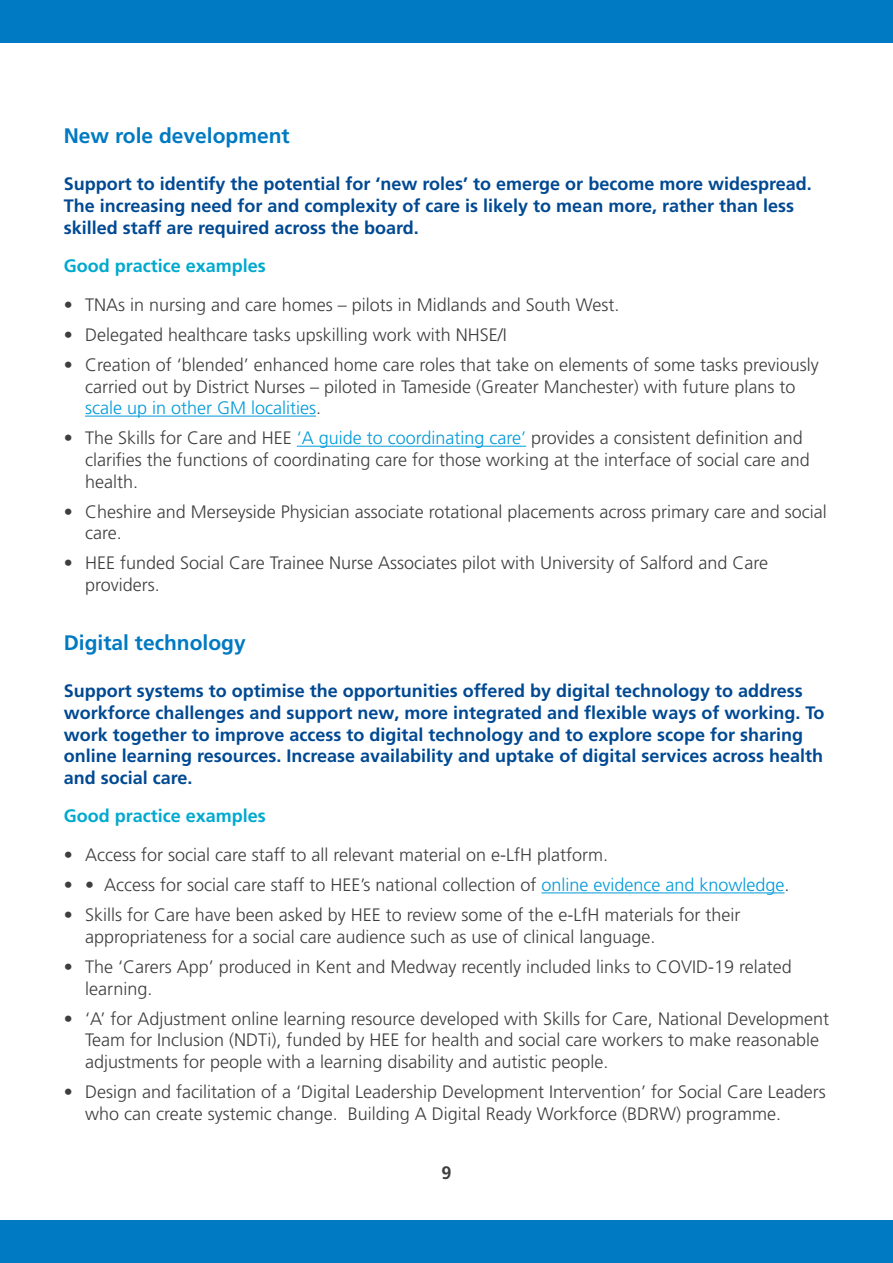
<style>
.page{position:relative;width:893px;height:1263px;background:#fff}
.page>*{position:absolute;margin:0;border:0;box-sizing:border-box;transform-origin:0 0}
.t1{font:700 21px "Frutiger LT Pro";color:#007ac2}
.t2{font:300 18px/21.6px "Frutiger LT Pro";color:#3e3e3f}
.t3{font:700 18px/21.6px "Frutiger LT Pro";color:#004992}
.t4{font:700 18px "Frutiger LT Pro";color:#00a9ce}
.t5{font:700 18px "Frutiger LT Pro";color:#3e3e3f}
.s1{color:#009ad9}
</style>
<div class="page">
<div style="left:0;top:1220px;width:893px;height:43px;background:#007ac2"></div>
<div style="left:0;top:0;width:893px;height:43px;background:#007ac2"></div>
<hr style="left:85px;top:416px;width:231px;height:1px;background:#009ad9">
<hr style="left:297px;top:446px;width:229px;height:1px;background:#009ad9">
<hr style="left:541px;top:892px;width:243px;height:1px;background:#009ad9">
<h1 class="t1" style="left:64px;top:124px;width:228px">New role development</h1>
<h2 class="t3" style="left:64px;top:173px;width:749px">Support to identify the potential for ‘new roles’ to emerge or become more widespread.<br>The increasing need for and complexity of care is likely to mean more, rather than less skilled staff are required across the board.</h2>
<h3 class="t4" style="left:64px;top:255px;width:204px">Good practice examples</h3>
<p class="t2" style="left:64px;top:294px;width:557px">• TNAs in nursing and care homes – pilots in Midlands and South West.</p>
<p class="t2" style="left:64px;top:324px;width:444px">• Delegated healthcare tasks upskilling work with NHSE/I</p>
<p class="t2" style="left:85px;top:354px;width:735px;text-indent:-21px">• Creation of ‘blended’ enhanced home care roles that take on elements of some tasks previously carried out by District Nurses – piloted in Tameside (Greater Manchester) with future plans to <span class="s1">scale up in other GM localities</span>.</p>
<p class="t2" style="left:85px;top:427px;width:726px;text-indent:-21px">• The Skills for Care and HEE <span class="s1">‘A guide to coordinating care’</span> provides a consistent definition and clarifies the functions of coordinating care for those working at the interface of social care and health.</p>
<p class="t2" style="left:85px;top:501px;width:743px;text-indent:-21px">• Cheshire and Merseyside Physician associate rotational placements across primary care and social care.</p>
<p class="t2" style="left:85px;top:552px;width:685px;text-indent:-21px">• HEE funded Social Care Trainee Nurse Associates pilot with University of Salford and Care providers.</p>
<h1 class="t1" style="left:64px;top:631px;width:184px">Digital technology</h1>
<h2 class="t3" style="left:64px;top:680px;width:762px">Support systems to optimise the opportunities offered by digital technology to address workforce challenges and support new, more integrated and flexible ways of working. To work together to improve access to digital technology and to explore scope for sharing online learning resources. Increase availability and uptake of digital services across health and social care.</h2>
<h3 class="t4" style="left:64px;top:805px;width:204px">Good practice examples</h3>
<p class="t2" style="left:64px;top:844px;width:546px">• Access for social care staff to all relevant material on e-LfH platform.</p>
<p class="t2" style="left:64px;top:874px;width:727px">• • Access for social care staff to HEE’s national collection of <span class="s1">online evidence and knowledge</span>.</p>
<p class="t2" style="left:85px;top:904px;width:657px;text-indent:-21px">• Skills for Care have been asked by HEE to review some of the e-LfH materials for their appropriateness for a social care audience such as use of clinical language.</p>
<p class="t2" style="left:85px;top:956px;width:708px;text-indent:-21px">• The ‘Carers App’ produced in Kent and Medway recently included links to COVID-19 related learning.</p>
<p class="t2" style="left:85px;top:1008px;width:745px;text-indent:-21px">• ‘A’ for Adjustment online learning resource developed with Skills for Care, National Development<br>Team for Inclusion (NDTi), funded by HEE for health and social care workers to make reasonable adjustments for people with a learning disability and autistic people.</p>
<p class="t2" style="left:85px;top:1081px;width:742px;text-indent:-21px">• Design and facilitation of a ‘Digital Leadership Development Intervention’ for Social Care Leaders who can create systemic change. Building A Digital Ready Workforce (BDRW) programme.</p>
<p class="t5" style="left:441px;top:1162px;width:12px">9</p>
</div>
